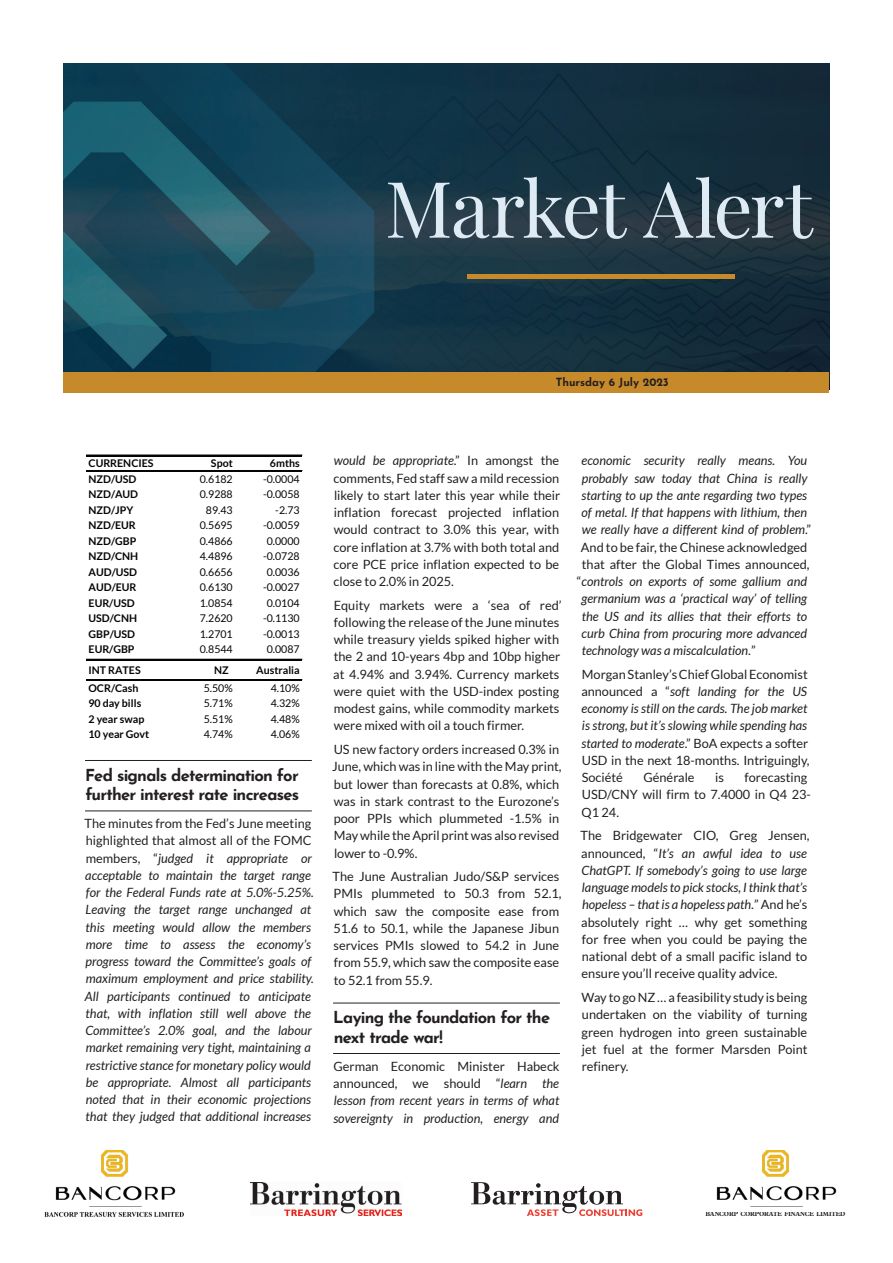
<style>
.page{position:relative;width:893px;height:1263px;background:#fff}
.page>*{position:absolute;margin:0;border:0;box-sizing:border-box;transform-origin:0 0}
.t1{font:78px "Playfair Display";letter-spacing:-.03em;color:#deeaf4}
.t2{font:700 16.5px/19.5px "Josefin Sans";letter-spacing:-.045em;color:#231f20}
.t3{font:12.75px/17.2px "Lato";color:#231f20}
.t4{font:italic 12.75px/17.2px "Lato";color:#231f20}
.t5{font:700 11.25px "Josefin Sans";color:#231f20}
.t6{font:10.65px "Lato";color:#040503}
.t7{font:700 10.65px "Lato";color:#040503}
.t8{font:700 6.45px "Plantin Std";letter-spacing:-.01em;color:#231f20;scale:.93 1}
.s1{font-style:normal}
.s2{font-style:italic}
</style>
<div class="page">
<hr style="left:85px;top:760px;width:227px;height:1px;background:#231f20">
<hr style="left:85px;top:810px;width:227px;height:1px;background:#231f20">
<hr style="left:86px;top:455px;width:216px;height:1px;background:#040503">
<hr style="left:86px;top:470px;width:216px;height:1px;background:#040503">
<hr style="left:86px;top:659px;width:216px;height:1px;background:#040503">
<hr style="left:86px;top:679px;width:216px;height:1px;background:#040503">
<hr style="left:86px;top:680px;width:216px;height:1px;background:#040503">
<hr style="left:333px;top:1003px;width:227px;height:1px;background:#231f20">
<hr style="left:333px;top:1053px;width:227px;height:1px;background:#231f20">
<img style="left:44px;top:1150px;width:140px;height:67px">
<img style="left:251px;top:1182px;width:151px;height:33px">
<img style="left:716px;top:1150px;width:121px;height:57px">
<img style="left:64px;top:64px;width:765px;height:308px">
<div style="left:64px;top:372px;width:765px;height:21px;background:#c78a2a"></div>
<hr style="left:467px;top:275px;width:268px;height:4px;background:#c78a2a">
<svg style="left:471px;top:1182px;width:171px;height:34px"></svg>
<h1 class="t1" style="left:385px;top:148px;width:429px">Market Alert</h1>
<p class="t5" style="left:556px;top:372px;width:115px">Thursday 6 July 2023</p>
<p class="t7" style="left:89px;top:457px;width:67px">CURRENCIES</p>
<p class="t7" style="left:211px;top:457px;width:23px">Spot</p>
<p class="t7" style="left:270px;top:457px;width:31px">6mths</p>
<p class="t7" style="left:89px;top:473px;width:49px">NZD/USD</p>
<p class="t6" style="left:200px;top:473px;width:34px">0.6182</p>
<p class="t6" style="left:263px;top:473px;width:38px">-0.0004</p>
<p class="t7" style="left:89px;top:488px;width:51px">NZD/AUD</p>
<p class="t6" style="left:200px;top:488px;width:34px">0.9288</p>
<p class="t6" style="left:263px;top:488px;width:38px">-0.0058</p>
<p class="t7" style="left:89px;top:504px;width:46px">NZD/JPY</p>
<p class="t6" style="left:206px;top:504px;width:28px">89.43</p>
<p class="t6" style="left:275px;top:504px;width:26px">-2.73</p>
<p class="t7" style="left:89px;top:519px;width:49px">NZD/EUR</p>
<p class="t6" style="left:200px;top:519px;width:34px">0.5695</p>
<p class="t6" style="left:263px;top:519px;width:38px">-0.0059</p>
<p class="t7" style="left:89px;top:535px;width:49px">NZD/GBP</p>
<p class="t6" style="left:200px;top:535px;width:34px">0.4866</p>
<p class="t6" style="left:267px;top:535px;width:34px">0.0000</p>
<p class="t7" style="left:89px;top:550px;width:51px">NZD/CNH</p>
<p class="t6" style="left:200px;top:550px;width:34px">4.4896</p>
<p class="t6" style="left:263px;top:550px;width:38px">-0.0728</p>
<p class="t7" style="left:89px;top:566px;width:50px">AUD/USD</p>
<p class="t6" style="left:200px;top:566px;width:34px">0.6656</p>
<p class="t6" style="left:267px;top:566px;width:34px">0.0036</p>
<p class="t7" style="left:89px;top:581px;width:49px">AUD/EUR</p>
<p class="t6" style="left:200px;top:581px;width:34px">0.6130</p>
<p class="t6" style="left:263px;top:581px;width:38px">-0.0027</p>
<p class="t7" style="left:89px;top:597px;width:48px">EUR/USD</p>
<p class="t6" style="left:200px;top:597px;width:34px">1.0854</p>
<p class="t6" style="left:267px;top:597px;width:34px">0.0104</p>
<p class="t7" style="left:89px;top:612px;width:50px">USD/CNH</p>
<p class="t6" style="left:200px;top:612px;width:34px">7.2620</p>
<p class="t6" style="left:263px;top:612px;width:38px">-0.1130</p>
<p class="t7" style="left:89px;top:627px;width:48px">GBP/USD</p>
<p class="t6" style="left:200px;top:628px;width:34px">1.2701</p>
<p class="t6" style="left:263px;top:628px;width:38px">-0.0013</p>
<p class="t7" style="left:89px;top:643px;width:47px">EUR/GBP</p>
<p class="t6" style="left:200px;top:643px;width:34px">0.8544</p>
<p class="t6" style="left:267px;top:643px;width:34px">0.0087</p>
<p class="t7" style="left:89px;top:664px;width:54px">INT RATES</p>
<p class="t7" style="left:214px;top:664px;width:16px">NZ</p>
<p class="t7" style="left:256px;top:664px;width:45px">Australia</p>
<p class="t7" style="left:89px;top:682px;width:51px">OCR/Cash</p>
<p class="t6" style="left:204px;top:682px;width:31px">5.50%</p>
<p class="t6" style="left:271px;top:682px;width:31px">4.10%</p>
<p class="t7" style="left:89px;top:697px;width:54px">90 day bills</p>
<p class="t6" style="left:204px;top:698px;width:31px">5.71%</p>
<p class="t6" style="left:271px;top:698px;width:31px">4.32%</p>
<p class="t7" style="left:89px;top:713px;width:57px">2 year swap</p>
<p class="t6" style="left:204px;top:713px;width:31px">5.51%</p>
<p class="t6" style="left:271px;top:713px;width:31px">4.48%</p>
<p class="t7" style="left:89px;top:728px;width:62px">10 year Govt</p>
<p class="t6" style="left:204px;top:729px;width:31px">4.74%</p>
<p class="t6" style="left:271px;top:729px;width:31px">4.06%</p>
<p class="t2" style="left:85px;top:763px;width:215px">Fed signals determination for further interest rate increases</p>
<p class="t4" style="left:84px;top:815px;width:231px"><span class="s1">The minutes from the Fed’s June meeting highlighted that almost all of the FOMC members, “</span>judged it appropriate or acceptable to maintain the target range for the Federal Funds rate at 5.0%-5.25%.<br>Leaving the target range unchanged at this meeting would allow the members more time to assess the economy’s progress toward the Committee’s goals of maximum employment and price stability.<br>All participants continued to anticipate that, with inflation still well above the Committee’s 2.0% goal, and the labour market remaining very tight, maintaining a restrictive stance for monetary policy would be appropriate. Almost all participants noted that in their economic projections that they judged that additional increases</p>
<p class="t3" style="left:334px;top:452px;width:228px;text-align:justify"><span class="s2">would be appropriate</span>.” In amongst the comments, Fed staff saw a mild recession likely to start later this year while their inflation forecast projected inflation would contract to 3.0% this year, with core inflation at 3.7% with both total and core PCE price inflation expected to be close to 2.0% in 2025.</p>
<p class="t3" style="left:333px;top:596px;width:230px">Equity markets were a ‘sea of red’ following the release of the June minutes while treasury yields spiked higher with the 2 and 10-years 4bp and 10bp higher at 4.94% and 3.94%. Currency markets were quiet with the USD-index posting modest gains, while commodity markets were mixed with oil a touch firmer.</p>
<p class="t3" style="left:332px;top:741px;width:231px">US new factory orders increased 0.3% in June, which was in line with the May print, but lower than forecasts at 0.8%, which was in stark contrast to the Eurozone’s poor PPIs which plummeted -1.5% in May while the April print was also revised lower to -0.9%.</p>
<p class="t3" style="left:333px;top:868px;width:231px">The June Australian Judo/S&amp;P services PMIs plummeted to 50.3 from 52.1, which saw the composite ease from 51.6 to 50.1, while the Japanese Jibun services PMIs slowed to 54.2 in June from 55.9, which saw the composite ease to 52.1 from 55.9.</p>
<p class="t2" style="left:333px;top:1005px;width:218px">Laying the foundation for the next trade war!</p>
<p class="t4" style="left:333px;top:1058px;width:228px;text-align:justify"><span class="s1">German Economic Minister Habeck announced, we should “</span>learn the lesson from recent years in terms of what sovereignty in production, energy and</p>
<p class="t4" style="left:581px;top:452px;width:227px">economic security really means. You</p>
<p class="t4" style="left:582px;top:470px;width:227px">probably saw today that China is really</p>
<p class="t4" style="left:581px;top:487px;width:227px">starting to up the ante regarding two types</p>
<p class="t4" style="left:582px;top:504px;width:227px">of metal. If that happens with lithium, then</p>
<p class="t4" style="left:582px;top:521px;width:231px">we really have a different kind of problem<span class="s1">.”</span></p>
<p class="t3" style="left:581px;top:538px;width:228px">And to be fair, the Chinese acknowledged</p>
<p class="t3" style="left:582px;top:555px;width:229px">that after the Global Times announced,</p>
<p class="t4" style="left:577px;top:573px;width:232px"><span class="s1">“</span>controls on exports of some gallium and</p>
<p class="t4" style="left:581px;top:590px;width:227px">germanium was a ‘practical way’ of telling</p>
<p class="t4" style="left:582px;top:608px;width:227px">the US and its allies that their efforts to</p>
<p class="t4" style="left:581px;top:625px;width:227px">curb China from procuring more advanced</p>
<p class="t4" style="left:582px;top:642px;width:175px">technology was a miscalculation.<span class="s1">”</span></p>
<p class="t4" style="left:581px;top:666px;width:230px"><span class="s1">Morgan Stanley’s Chief Global Economist announced a “</span>soft landing for the US economy is still on the cards. The job market is strong, but it’s slowing while spending has started to moderate<span class="s1">.” BoA expects a softer USD in the next 18-months. Intriguingly, Société</span></p>
<p class="t3" style="left:643px;top:769px;width:53px">Générale</p>
<p class="t3" style="left:715px;top:769px;width:10px">is</p>
<p class="t3" style="left:581px;top:769px;width:231px;text-indent:163px">forecasting<br>USD/CNY will firm to 7.4000 in Q4 23-<br>Q1 24.</p>
<p class="t3" style="left:581px;top:827px;width:231px">The Bridgewater CIO, Greg Jensen, announced, “<span class="s2">It’s an awful idea to use ChatGPT. If somebody’s going to use large language models to pick stocks, I think that’s hopeless – that is a hopeless path.</span>” And he’s absolutely right … why get something for free when you could be paying the national debt of a small pacific island to ensure you’ll receive quality advice.</p>
<p class="t3" style="left:582px;top:989px;width:228px;text-align:justify">Way to go NZ … a feasibility study is being undertaken on the viability of turning green hydrogen into green sustainable jet fuel at the former Marsden Point refinery.</p>
<p class="t8" style="left:705px;top:1210px;width:152px">BANCORP CORPORATE FINANCE LIMITED</p>
</div>
